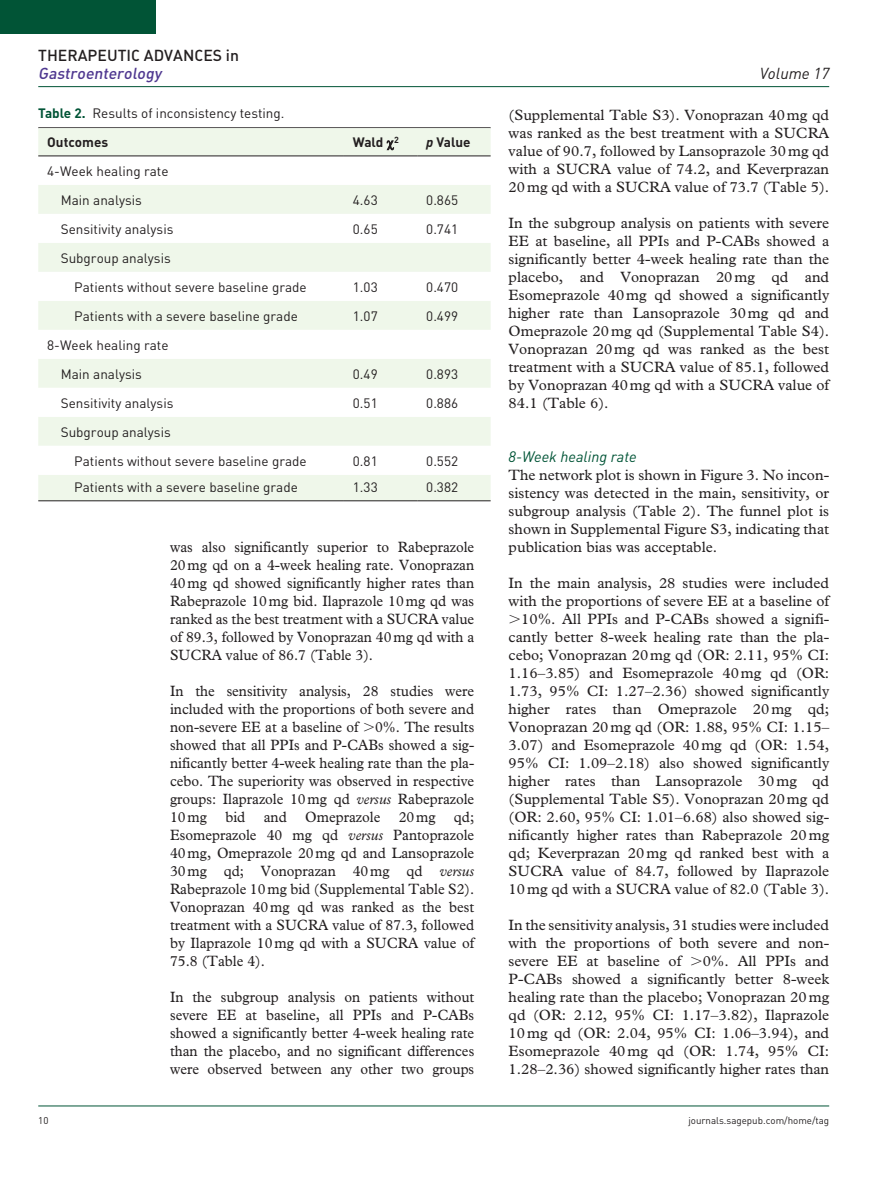
<style>
.page{position:relative;width:893px;height:1191px;background:#fff}
.page>*{position:absolute;margin:0;border:0;box-sizing:border-box;transform-origin:0 0}
.t1{font:15.75px "DIN Medium Alternate";color:#231f20}
.t2{font:italic 15.75px "DIN Medium Alternate";color:#4f3890}
.t3{font:italic 15.75px "DIN";color:#231f20}
.t4{font:15px/18px "Plantin Std";color:#231f20;text-align:justify}
.t5{font:15px/18px "Plantin Std";color:#231f20;text-align:justify;scale:.95 1}
.t6{font:italic 15px "DIN";color:#015436}
.t7{font:13.5px/29px "DIN";color:#231f20}
.t8{font:700 13.5px "DIN";color:#231f20}
.t9{font:9.75px "DIN";color:#231f20}
.s1{font-weight:700;color:#015436}
.s2{font-weight:700}
.s3{font-style:italic}
</style>
<div class="page">
<hr style="left:38px;top:86px;width:791px;height:1px;background:#015436">
<hr style="left:38px;top:1105px;width:791px;height:1px;background:#015436">
<div style="left:0;top:0;width:155px;height:34px;background:#015436"></div>
<hr style="left:38px;top:127px;width:453px;height:1px;background:#231f20">
<div style="left:38px;top:128px;width:453px;height:372px;background:#eff7ea"></div>
<svg style="left:38px;top:156px;width:453px;height:319px"></svg>
<hr style="left:38px;top:155px;width:306px;height:1px;background:#231f20">
<hr style="left:344px;top:155px;width:73px;height:1px;background:#231f20">
<hr style="left:417px;top:155px;width:74px;height:1px;background:#231f20">
<hr style="left:38px;top:500px;width:306px;height:1px;background:#231f20">
<hr style="left:344px;top:500px;width:73px;height:1px;background:#231f20">
<hr style="left:417px;top:500px;width:74px;height:1px;background:#231f20">
<svg style="left:386px;top:140px;width:8px;height:11px"></svg>
<p class="t1" style="left:38px;top:45px;width:202px">THERAPEUTIC ADVANCES IN</p>
<p class="t2" style="left:38px;top:63px;width:125px">Gastroenterology</p>
<p class="t7" style="left:47px;top:99px;width:239px;line-height:28.5px;text-indent:-9px"><span class="s1">Table 2.</span> Results of inconsistency testing.<br><span class="s2">Outcomes</span></p>
<p class="t7" style="left:61px;top:156px;width:109px;text-indent:-14px">4-Week healing rate<br>Main analysis</p>
<p class="t8" style="left:353px;top:133px;width:47px">Wald <sup>2</sup></p>
<p class="t8" style="left:426px;top:133px;width:46px"><span class="s3">p</span> Value</p>
<p class="t7" style="left:353px;top:185px;width:26px">4.63</p>
<p class="t7" style="left:426px;top:185px;width:33px">0.865</p>
<p class="t7" style="left:61px;top:214px;width:114px">Sensitivity analysis</p>
<p class="t7" style="left:353px;top:214px;width:26px">0.65</p>
<p class="t7" style="left:426px;top:214px;width:33px">0.741</p>
<p class="t7" style="left:74px;top:243px;width:234px;text-indent:-14px">Subgroup analysis<br>Patients without severe baseline grade</p>
<p class="t7" style="left:353px;top:272px;width:26px">1.03</p>
<p class="t7" style="left:426px;top:272px;width:33px">0.470</p>
<p class="t7" style="left:74px;top:301px;width:225px">Patients with a severe baseline grade</p>
<p class="t7" style="left:353px;top:301px;width:26px">1.07</p>
<p class="t7" style="left:426px;top:301px;width:33px">0.499</p>
<p class="t7" style="left:61px;top:330px;width:109px;text-indent:-14px">8-Week healing rate<br>Main analysis</p>
<p class="t7" style="left:353px;top:359px;width:26px">0.49</p>
<p class="t7" style="left:426px;top:359px;width:33px">0.893</p>
<p class="t7" style="left:61px;top:388px;width:114px">Sensitivity analysis</p>
<p class="t7" style="left:353px;top:388px;width:26px">0.51</p>
<p class="t7" style="left:426px;top:388px;width:33px">0.886</p>
<p class="t7" style="left:74px;top:417px;width:234px;text-indent:-14px">Subgroup analysis<br>Patients without severe baseline grade</p>
<p class="t7" style="left:353px;top:446px;width:26px">0.81</p>
<p class="t7" style="left:426px;top:446px;width:33px">0.552</p>
<p class="t7" style="left:74px;top:472px;width:225px">Patients with a severe baseline grade</p>
<p class="t7" style="left:353px;top:472px;width:26px">1.33</p>
<p class="t7" style="left:426px;top:472px;width:33px">0.382</p>
<p class="t5" style="left:170px;top:538px;width:322px">was also significantly superior to Rabeprazole 20mg qd on a 4-week healing rate. Vonoprazan 40mg qd showed significantly higher rates than Rabeprazole 10mg bid. Ilaprazole 10mg qd was ranked as the best treatment with a SUCRA value of 89.3, followed by Vonoprazan 40mg qd with a SUCRA value of 86.7 (Table 3).</p>
<p class="t5" style="left:170px;top:682px;width:322px">In the sensitivity analysis, 28 studies were included with the proportions of both severe and non-severe EE at a baseline of 0%. The results showed that all PPIs and P-CABs showed a sig&shy;nificantly better 4-week healing rate than the pla&shy;cebo. The superiority was observed in respective groups: Ilaprazole 10mg qd <span class="s3">versus</span> Rabeprazole 10mg bid and Omeprazole 20mg qd; Esomeprazole 40 mg qd <span class="s3">versus</span> Pantoprazole 40mg, Omeprazole 20mg qd and Lansoprazole 30mg qd; Vonoprazan 40mg qd <span class="s3">versus </span>Rabeprazole 10mg bid (Supplemental Table S2).<br>Vonoprazan 40mg qd was ranked as the best treatment with a SUCRA value of 87.3, followed by Ilaprazole 10mg qd with a SUCRA value of 75.8 (Table 4).</p>
<p class="t5" style="left:170px;top:988px;width:322px">In the subgroup analysis on patients without severe EE at baseline, all PPIs and P-CABs showed a significantly better 4-week healing rate than the placebo, and no significant differences were observed between any other two groups</p>
<p class="t3" style="left:760px;top:63px;width:71px">Volume 17</p>
<p class="t4" style="left:509px;top:106px;width:322px">(Supplemental Table S3). Vonoprazan 40mg qd was ranked as the best treatment with a SUCRA value of 90.7, followed by Lansoprazole 30mg qd with a SUCRA value of 74.2, and Keverprazan 20mg qd with a SUCRA value of 73.7 (Table 5).</p>
<p class="t4" style="left:509px;top:214px;width:322px">In the subgroup analysis on patients with severe EE at baseline, all PPIs and P-CABs showed a significantly better 4-week healing rate than the placebo, and Vonoprazan 20mg qd and Esomeprazole 40mg qd showed a significantly higher rate than Lansoprazole 30mg qd and Omeprazole 20mg qd (Supplemental Table S4).<br>Vonoprazan 20mg qd was ranked as the best treatment with a SUCRA value of 85.1, followed by Vonoprazan 40mg qd with a SUCRA value of 84.1 (Table 6).</p>
<p class="t6" style="left:509px;top:447px;width:130px">8-Week healing rate</p>
<p class="t4" style="left:509px;top:466px;width:322px">The network plot is shown in Figure 3. No incon&shy;sistency was detected in the main, sensitivity, or subgroup analysis (Table 2). The funnel plot is shown in Supplemental Figure S3, indicating that publication bias was acceptable.</p>
<p class="t4" style="left:509px;top:574px;width:322px;text-align:right">In the main analysis, 28 studies were included with the proportions of severe EE at a baseline of 10%. All PPIs and P-CABs showed a signifi&shy;cantly better 8-week healing rate than the pla&shy;cebo; Vonoprazan 20mg qd (OR: 2.11, 95% CI:<br>1.16–3.85) and Esomeprazole 40mg qd (OR:<br>1.73, 95% CI: 1.27–2.36) showed significantly higher rates than Omeprazole 20mg qd; Vonoprazan 20mg qd (OR: 1.88, 95% CI: 1.15– 3.07) and Esomeprazole 40mg qd (OR: 1.54, 95% CI: 1.09–2.18) also showed significantly higher rates than Lansoprazole 30mg qd (Supplemental Table S5). Vonoprazan 20mg qd (OR: 2.60, 95% CI: 1.01–6.68) also showed sig&shy;nificantly higher rates than Rabeprazole 20mg qd; Keverprazan 20mg qd ranked best with a SUCRA value of 84.7, followed by Ilaprazole 10mg qd with a SUCRA value of 82.0 (Table 3).</p>
<p class="t4" style="left:509px;top:916px;width:322px">In the sensitivity analysis, 31 studies were included with the proportions of both severe and non&shy;severe EE at baseline of</p>
<p class="t4" style="left:509px;top:952px;width:322px;text-indent:194px">0%. All PPIs and P-CABs showed a significantly better 8-week healing rate than the placebo; Vonoprazan 20mg qd (OR: 2.12, 95% CI: 1.17–3.82), Ilaprazole 10mg qd (OR: 2.04, 95% CI: 1.06–3.94), and Esomeprazole 40mg qd (OR: 1.74, 95% CI:<br>1.28–2.36) showed significantly higher rates than</p>
<p class="t9" style="left:38px;top:1114px;width:12px">10</p>
<p class="t9" style="left:688px;top:1114px;width:142px">journals.sagepub.com/home/tag</p>
</div>
